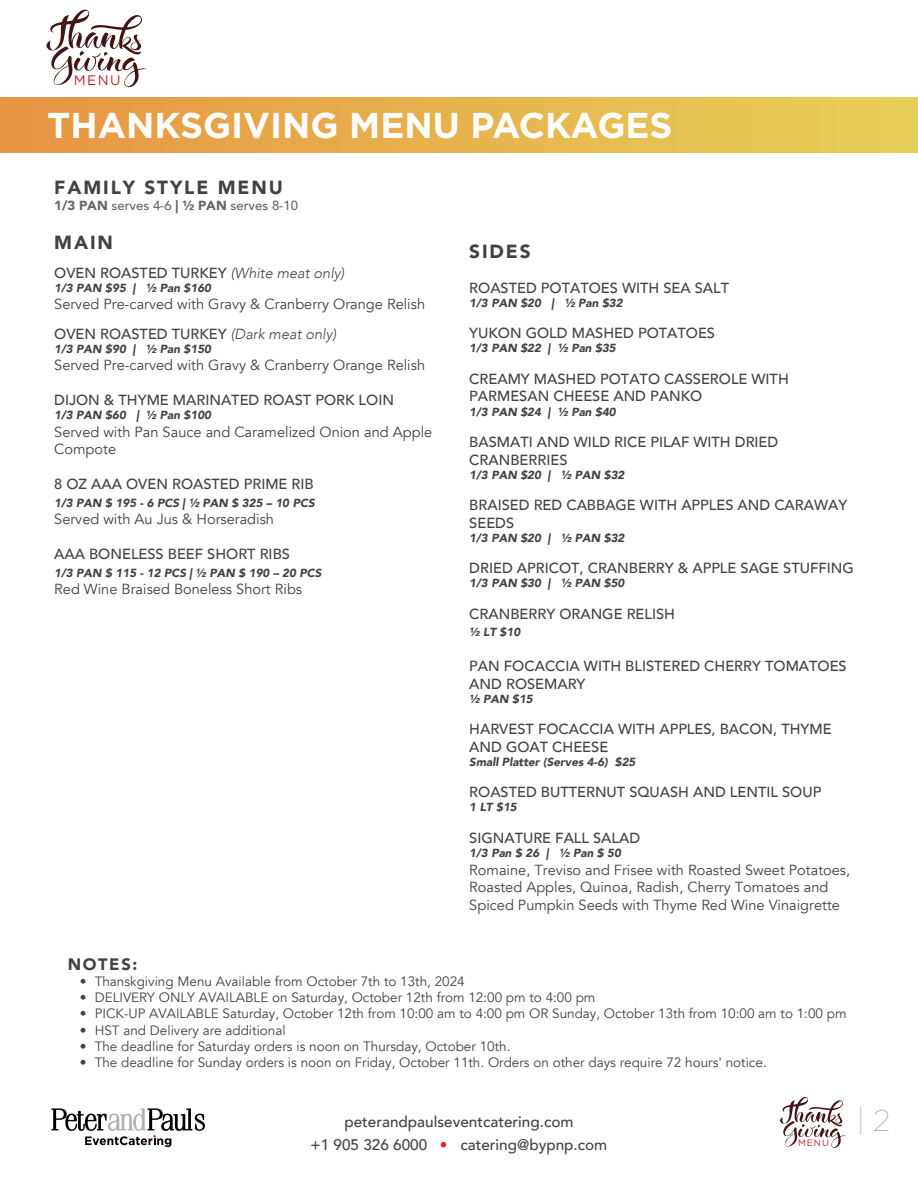
<style>
.page{position:relative;width:918px;height:1188px;background:#fff}
.page>*{position:absolute;margin:0;border:0;box-sizing:border-box;transform-origin:0 0}
.t1{font:700 35.85px "Gotham";color:#fff}
.t2{font:100 30px "Gotham";color:#939597}
.t3{font:900 19.05px "Avenir";letter-spacing:.1em;color:#424143}
.t4{font:900 16.5px "Avenir";letter-spacing:.1em;color:#424143}
.t5{font:500 15.3px "Avenir";color:#424143}
.t6{font:500 14.55px/17.5px "Avenir";color:#424143}
.t7{font:14.55px/17.5px "Avenir";color:#424143}
.t8{font:13.8px "Gotham";color:#c02026}
.t9{font:13.5px "Avenir";color:#424143}
.t10{font:500 13.2px "Avenir";color:#636467}
.t11{font:italic 900 11.7px "Avenir";color:#424143}
.t12{font:9.15px "Gotham";color:#c02026}
.s1{font-weight:900}
.s2{font-weight:300;font-style:italic}
.s3{font-weight:500}
.s4{color:#ec2027}
</style>
<div class="page">
<div style="left:0;top:97px;width:918px;height:56px;background:linear-gradient(to right,#e79544,#e7d059)"></div>
<svg style="left:52px;top:1108px;width:153px;height:39px"></svg>
<svg style="left:46px;top:9px;width:101px;height:79px"></svg>
<svg style="left:780px;top:1096px;width:66px;height:52px"></svg>
<p class="t8" style="left:74px;top:71px;width:48px">MENU</p>
<h1 class="t1" style="left:47px;top:105px;width:627px">THANKSGIVING MENU PACKAGES</h1>
<h3 class="t3" style="left:54px;top:171px;width:230px">FAMILY STYLE MENU</h3>
<p class="t10" style="left:54px;top:194px;width:245px"><span class="s1">1/3 PAN</span> serves 4-6 <span class="s1">| ½ PAN</span> serves 8-10</p>
<h3 class="t3" style="left:54px;top:226px;width:60px">MAIN</h3>
<p class="t6" style="left:54px;top:263px;width:292px">OVEN ROASTED TURKEY <span class="s2">(White meat only)</span></p>
<p class="t11" style="left:54px;top:278px;width:158px">1/3 PAN $95 | ½ Pan $160</p>
<p class="t7" style="left:54px;top:290px;width:372px;line-height:29.2px">Served Pre-carved with Gravy &amp; Cranberry Orange Relish<br><span class="s3">OVEN ROASTED TURKEY</span> <span class="s2">(Dark meat only)</span></p>
<p class="t11" style="left:54px;top:339px;width:158px">1/3 PAN $90 | ½ Pan $150</p>
<p class="t7" style="left:54px;top:357px;width:372px">Served Pre-carved with Gravy &amp; Cranberry Orange Relish</p>
<p class="t6" style="left:54px;top:391px;width:341px">DIJON &amp; THYME MARINATED ROAST PORK LOIN</p>
<p class="t11" style="left:54px;top:406px;width:158px">1/3 PAN $60 | ½ Pan $100</p>
<p class="t7" style="left:54px;top:423px;width:380px">Served with Pan Sauce and Caramelized Onion and Apple<br>Compote</p>
<p class="t6" style="left:54px;top:475px;width:261px">8 OZ AAA OVEN ROASTED PRIME RIB</p>
<p class="t11" style="left:54px;top:493px;width:262px">1/3 PAN $ 195 - 6 PCS | ½ PAN $ 325 – 10 PCS</p>
<p class="t7" style="left:54px;top:511px;width:221px">Served with Au Jus &amp; Horseradish</p>
<p class="t6" style="left:54px;top:545px;width:237px">AAA BONELESS BEEF SHORT RIBS</p>
<p class="t11" style="left:54px;top:563px;width:269px">1/3 PAN $ 115 - 12 PCS | ½ PAN $ 190 – 20 PCS</p>
<p class="t7" style="left:54px;top:581px;width:249px">Red Wine Braised Boneless Short Ribs</p>
<h3 class="t3" style="left:469px;top:235px;width:63px">SIDES</h3>
<p class="t6" style="left:469px;top:278px;width:261px">ROASTED POTATOES WITH SEA SALT</p>
<p class="t11" style="left:469px;top:293px;width:155px">1/3 PAN $20 | ½ Pan $32</p>
<p class="t6" style="left:469px;top:324px;width:247px">YUKON GOLD MASHED POTATOES</p>
<p class="t11" style="left:469px;top:339px;width:148px">1/3 PAN $22 | ½ Pan $35</p>
<p class="t6" style="left:469px;top:369px;width:321px">CREAMY MASHED POTATO CASSEROLE WITH<br>PARMESAN CHEESE AND PANKO</p>
<p class="t11" style="left:469px;top:402px;width:148px">1/3 PAN $24 | ½ Pan $40</p>
<p class="t6" style="left:469px;top:432px;width:311px">BASMATI AND WILD RICE PILAF WITH DRIED<br>CRANBERRIES</p>
<p class="t11" style="left:469px;top:465px;width:157px">1/3 PAN $20 | ½ PAN $32</p>
<p class="t6" style="left:469px;top:495px;width:380px">BRAISED RED CABBAGE WITH APPLES AND CARAWAY<br>SEEDS</p>
<p class="t11" style="left:469px;top:528px;width:157px">1/3 PAN $20 | ½ PAN $32</p>
<p class="t6" style="left:469px;top:559px;width:386px">DRIED APRICOT, CRANBERRY &amp; APPLE SAGE STUFFING</p>
<p class="t11" style="left:469px;top:573px;width:157px">1/3 PAN $30 | ½ PAN $50</p>
<p class="t6" style="left:469px;top:604px;width:207px">CRANBERRY ORANGE RELISH</p>
<p class="t11" style="left:469px;top:623px;width:53px">½ LT $10</p>
<p class="t6" style="left:469px;top:657px;width:379px">PAN FOCACCIA WITH BLISTERED CHERRY TOMATOES<br>AND ROSEMARY</p>
<p class="t11" style="left:469px;top:689px;width:65px">½ PAN $15</p>
<p class="t6" style="left:469px;top:720px;width:364px">HARVEST FOCACCIA WITH APPLES, BACON, THYME<br>AND GOAT CHEESE</p>
<p class="t11" style="left:469px;top:752px;width:168px">Small Platter (Serves 4-6) $25</p>
<p class="t6" style="left:469px;top:783px;width:354px">ROASTED BUTTERNUT SQUASH AND LENTIL SOUP</p>
<p class="t11" style="left:469px;top:798px;width:49px">1 LT $15</p>
<p class="t6" style="left:469px;top:828px;width:172px">SIGNATURE FALL SALAD</p>
<p class="t11" style="left:469px;top:843px;width:153px">1/3 Pan $ 26 | ½ Pan $ 50</p>
<p class="t7" style="left:469px;top:861px;width:382px">Romaine, Treviso and Frisee with Roasted Sweet Potatoes,<br>Roasted Apples, Quinoa, Radish, Cherry Tomatoes and<br>Spiced Pumpkin Seeds with Thyme Red Wine Vinaigrette</p>
<p class="t4" style="left:68px;top:950px;width:71px">NOTES:</p>
<p class="t9" style="left:80px;top:973px;width:387px">• Thanskgiving Menu Available from October 7th to 13th, 2024</p>
<p class="t9" style="left:80px;top:990px;width:517px">• DELIVERY ONLY AVAILABLE on Saturday, October 12th from 12:00 pm to 4:00 pm</p>
<p class="t9" style="left:80px;top:1006px;width:768px">• PICK-UP AVAILABLE Saturday, October 12th from 10:00 am to 4:00 pm OR Sunday, October 13th from 10:00 am to 1:00 pm</p>
<p class="t9" style="left:80px;top:1022px;width:207px">• HST and Delivery are additional</p>
<p class="t9" style="left:80px;top:1038px;width:432px">• The deadline for Saturday orders is noon on Thursday, October 10th.</p>
<p class="t9" style="left:80px;top:1054px;width:689px">• The deadline for Sunday orders is noon on Friday, October 11th. Orders on other days require 72 hours' notice.</p>
<p class="t5" style="left:344px;top:1108px;width:231px">peterandpaulseventcatering.com</p>
<p class="t5" style="left:311px;top:1132px;width:298px">+1 905 326 6000 <span class="s4">•</span> catering@bypnp.com</p>
<p class="t12" style="left:798px;top:1137px;width:32px">MENU</p>
<h2 class="t2" style="left:857px;top:1105px;width:35px">| 2</h2>
</div>
